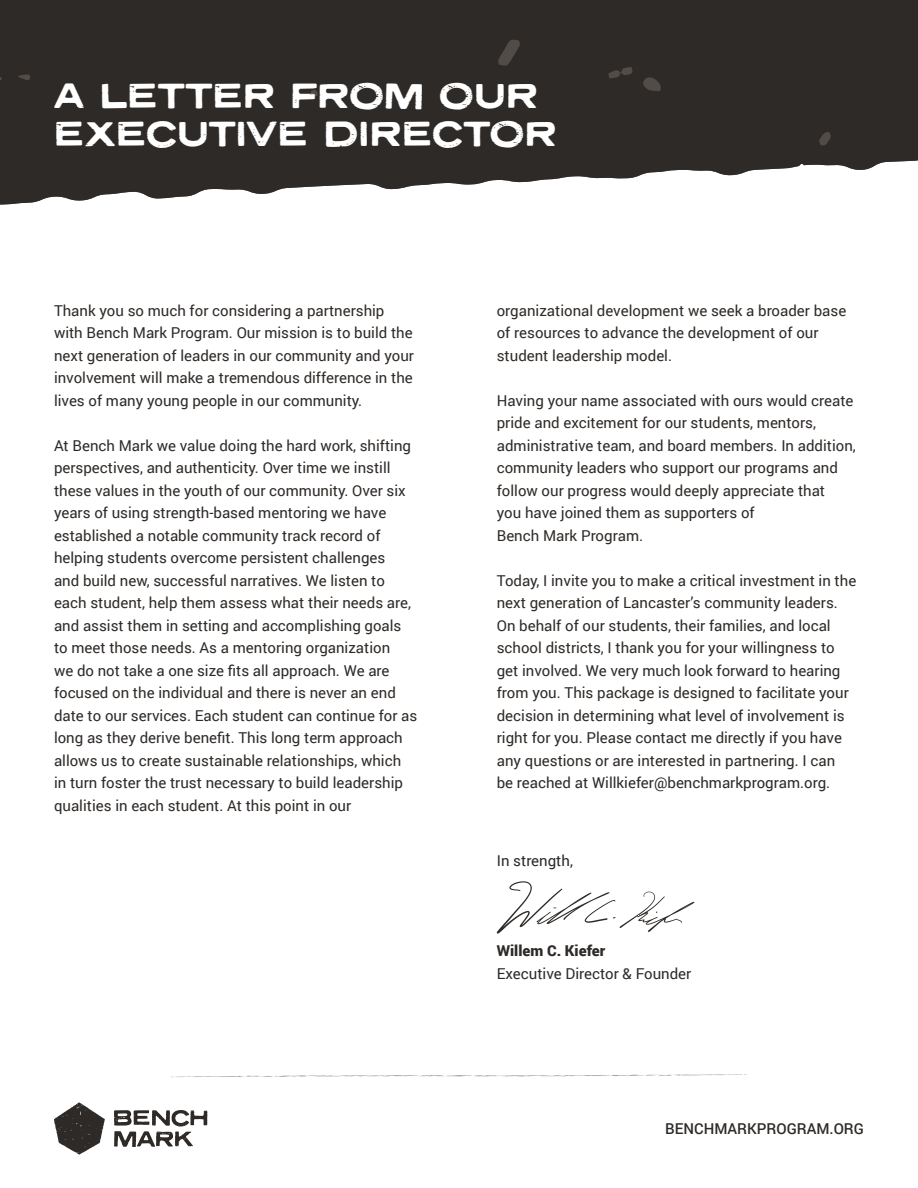
<style>
.page{position:relative;width:918px;height:1188px;background:#fff}
.page>*{position:absolute;margin:0;border:0;box-sizing:border-box;transform-origin:0 0}
.t1{font:37.5px/37.5px "Neuzon";letter-spacing:.015em;color:#fff}
.t2{font:15px/22.5px "Roboto";color:#2e2a27}
.t3{font:500 15px "Roboto";color:#2e2a27}
.s1{font-weight:900}
</style>
<div class="page">
<svg style="left:0;top:0;width:918px;height:205px;background:#45413f"></svg>
<svg style="left:54px;top:1102px;width:51px;height:53px"></svg>
<svg style="left:114px;top:1110px;width:93px;height:37px"></svg>
<svg style="left:171px;top:1074px;width:576px;height:4px"></svg>
<svg style="left:497px;top:881px;width:197px;height:53px"></svg>
<p class="t1" style="left:54px;top:77px;width:504px">A LETTER FROM OUR<br>EXECUTIVE DIRECTOR</p>
<p class="t2" style="left:54px;top:299px;width:362px">Thank you so much for considering a partnership with Bench Mark Program. Our mission is to build the next generation of leaders in our community and your involvement will make a tremendous difference in the lives of many young people in our community.</p>
<p class="t2" style="left:54px;top:434px;width:365px">At Bench Mark we value doing the hard work, shifting perspectives, and authenticity. Over time we instill these values in the youth of our community. Over six years of using strength-based mentoring we have established a notable community track record of helping students overcome persistent challenges<br>and build new, successful narratives. We listen to each student, help them assess what their needs are, and assist them in setting and accomplishing goals to meet those needs. As a mentoring organization<br>we do not take a one size fits all approach. We are focused on the individual and there is never an end date to our services. Each student can continue for as long as they derive benefit. This long term approach allows us to create sustainable relationships, which<br>in turn foster the trust necessary to build leadership qualities in each student. At this point in our</p>
<p class="t2" style="left:497px;top:299px;width:351px">organizational development we seek a broader base of resources to advance the development of our student leadership model.</p>
<p class="t2" style="left:497px;top:389px;width:361px">Having your name associated with ours would create pride and excitement for our students, mentors, administrative team, and board members. In addition, community leaders who support our programs and follow our progress would deeply appreciate that<br>you have joined them as supporters of<br>Bench Mark Program.</p>
<p class="t2" style="left:497px;top:569px;width:361px">Today, I invite you to make a critical investment in the next generation of Lancaster’s community leaders.<br>On behalf of our students, their families, and local school districts, I thank you for your willingness to get involved. We very much look forward to hearing from you. This package is designed to facilitate your decision in determining what level of involvement is right for you. Please contact me directly if you have any questions or are interested in partnering. I can<br>be reached at Willkiefer@benchmarkprogram.org.</p>
<p class="t2" style="left:497px;top:849px;width:78px">In strength,</p>
<p class="t2" style="left:497px;top:939px;width:196px"><span class="s1">Willem C. Kiefer<br></span>Executive Director &amp; Founder</p>
<p class="t3" style="left:665px;top:1118px;width:200px">BENCHMARKPROGRAM.ORG</p>
</div>
